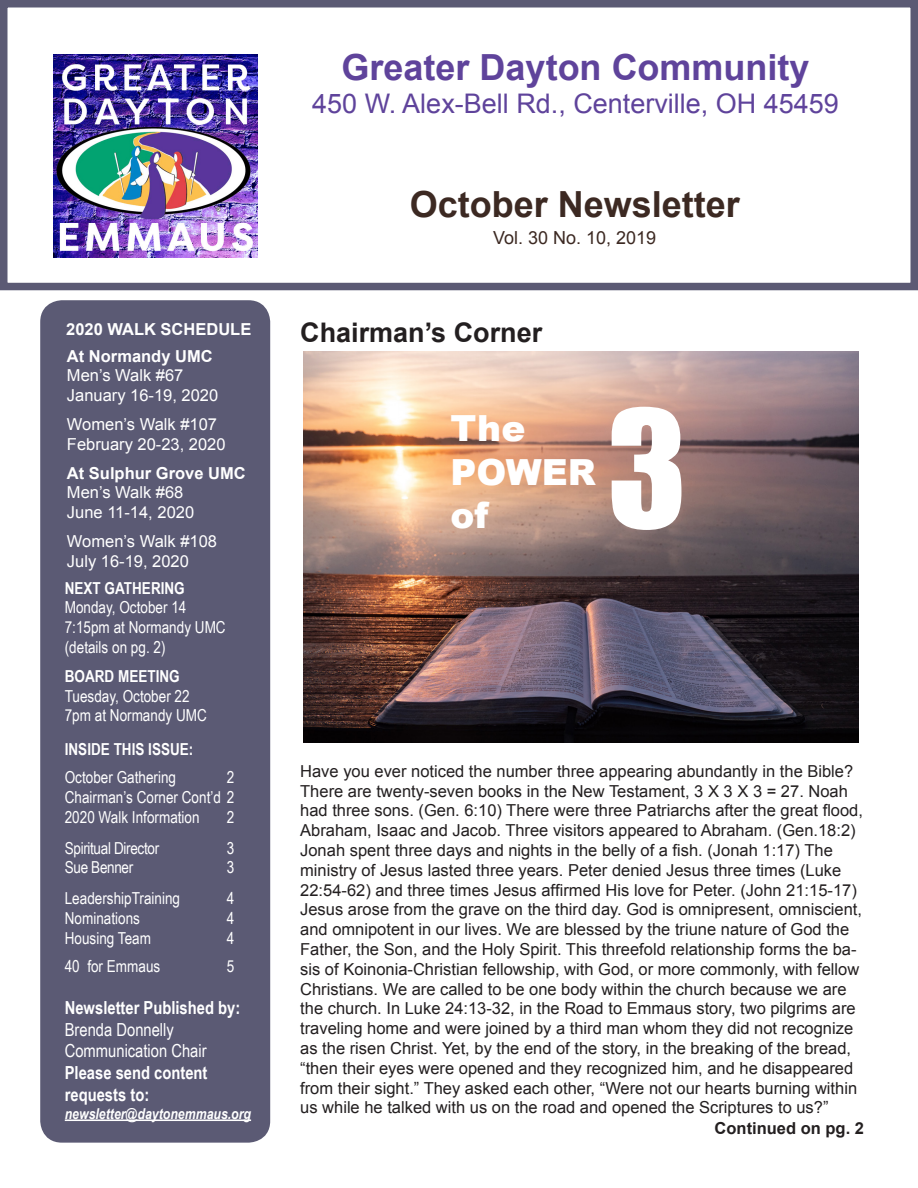
<style>
.page{position:relative;width:918px;height:1188px;background:#fff}
.page>*{position:absolute;margin:0;border:0;box-sizing:border-box;transform-origin:0 0}
.t1{font:150px "Impact";color:#fff}
.t2{font:700 36px "Arial";color:#5f439b}
.t3{font:700 36px "Arial";color:#3c2922}
.t4{font:900 36px "Arial";color:#fff}
.t5{font:27px "Arial";color:#5f439b}
.t6{font:700 27px "Arial";color:#231f20}
.t7{font:700 18px "Arial Narrow";color:#fff}
.t8{font:18px "Arial Narrow";color:#fff}
.t9{font:18px "Arial";color:#3c2922}
.t10{font:16.5px/19.8px "Arial";color:#231f20}
.t11{font:16.5px/19.8px "Arial Narrow";color:#fff}
.t12{font:16.5px "Arial";color:#fff}
.t13{font:700 16.5px "Arial";color:#fff}
.t14{font:700 16.5px "Arial Narrow";color:#fff}
.t15{font:16.5px "Arial Narrow";letter-spacing:-.02em;color:#fff}
.t16{font:700 16.5px "Arial";color:#231f20}
.t17{font:italic 700 15px "Arial Narrow";color:#fff}
</style>
<div class="page">
<div style="left:0;top:0;width:918px;height:290px;border:8px solid #5b5a74"></div>
<img style="left:53px;top:54px;width:204px;height:204px">
<div style="left:44px;top:304px;width:222px;height:835px;background:#5b5a74;border-radius:18px"></div>
<div style="left:40px;top:300px;width:230px;height:843px;border:8px solid #5b5a74;border-radius:18px"></div>
<hr style="left:65px;top:1119px;width:186px;height:2px;background:#fff">
<img style="left:303px;top:351px;width:556px;height:391px">
<p class="t13" style="left:66px;top:318px;width:187px">2020 WALK SCHEDULE</p>
<p class="t13" style="left:67px;top:345px;width:147px">At Normandy UMC</p>
<p class="t12" style="left:67px;top:365px;width:118px">Men’s Walk #67</p>
<p class="t12" style="left:67px;top:385px;width:153px">January 16-19, 2020</p>
<p class="t12" style="left:67px;top:413px;width:152px">Women’s Walk #107</p>
<p class="t12" style="left:67px;top:433px;width:160px">February 20-23, 2020</p>
<p class="t13" style="left:67px;top:462px;width:180px">At Sulphur Grove UMC</p>
<p class="t12" style="left:67px;top:482px;width:118px">Men’s Walk #68</p>
<p class="t12" style="left:67px;top:502px;width:129px">June 11-14, 2020</p>
<p class="t12" style="left:67px;top:530px;width:152px">Women’s Walk #108</p>
<p class="t12" style="left:67px;top:550px;width:123px">July 16-19, 2020</p>
<p class="t14" style="left:65px;top:575px;width:122px">NEXT GATHERING</p>
<p class="t11" style="left:65px;top:597px;width:123px">Monday, October 14</p>
<p class="t11" style="left:65px;top:617px;width:162px">7:15pm at Normandy UMC</p>
<p class="t11" style="left:65px;top:637px;width:102px">(details on pg. 2)</p>
<p class="t14" style="left:65px;top:664px;width:117px">BOARD MEETING</p>
<p class="t11" style="left:65px;top:685px;width:126px">Tuesday, October 22</p>
<p class="t11" style="left:65px;top:705px;width:144px">7pm at Normandy UMC</p>
<p class="t14" style="left:65px;top:736px;width:130px">INSIDE THIS ISSUE:</p>
<p class="t11" style="left:65px;top:767px;width:113px">October Gathering</p>
<p class="t11" style="left:227px;top:767px;width:9px">2</p>
<p class="t11" style="left:65px;top:787px;width:171px">Chairman’s Corner Cont’d 2<br>2020 Walk Information</p>
<p class="t11" style="left:227px;top:807px;width:9px">2</p>
<p class="t15" style="left:65px;top:836px;width:96px">Spiritual Director</p>
<p class="t11" style="left:227px;top:837px;width:9px">3</p>
<p class="t15" style="left:65px;top:855px;width:70px">Sue Benner</p>
<p class="t11" style="left:227px;top:857px;width:9px">3</p>
<p class="t11" style="left:65px;top:888px;width:117px">LeadershipTraining</p>
<p class="t11" style="left:227px;top:888px;width:9px">4</p>
<p class="t11" style="left:65px;top:907px;width:77px">Nominations</p>
<p class="t11" style="left:227px;top:907px;width:9px">4</p>
<p class="t11" style="left:65px;top:927px;width:88px">Housing Team</p>
<p class="t11" style="left:227px;top:927px;width:9px">4</p>
<p class="t11" style="left:65px;top:956px;width:97px">40 for Emmaus</p>
<p class="t11" style="left:227px;top:956px;width:9px">5</p>
<p class="t7" style="left:65px;top:994px;width:177px">Newsletter Published by:</p>
<p class="t8" style="left:65px;top:1016px;width:111px">Brenda Donnelly</p>
<p class="t8" style="left:65px;top:1038px;width:143px">Communication Chair</p>
<p class="t7" style="left:65px;top:1059px;width:144px">Please send content</p>
<p class="t7" style="left:65px;top:1081px;width:86px">requests to:</p>
<p class="t17" style="left:65px;top:1102px;width:188px">newsletter@daytonemmaus.org</p>
<p class="t2" style="left:342px;top:44px;width:470px">Greater Dayton Community</p>
<p class="t5" style="left:312px;top:85px;width:528px">450 W. Alex-Bell Rd., Centerville, OH 45459</p>
<p class="t3" style="left:410px;top:181px;width:332px">October Newsletter</p>
<p class="t9" style="left:493px;top:226px;width:165px">Vol. 30 No. 10, 2019</p>
<p class="t6" style="left:300px;top:315px;width:244px">Chairman’s Corner</p>
<p class="t4" style="left:450px;top:402px;width:76px">The</p>
<p class="t4" style="left:450px;top:446px;width:147px">POWER</p>
<p class="t4" style="left:450px;top:489px;width:40px">of</p>
<p class="t1" style="left:607px;top:352px;width:81px">3</p>
<p class="t10" style="left:300px;top:761px;width:564px">Have you ever noticed the number three appearing abundantly in the Bible?<br>There are twenty-seven books in the New Testament, 3 X 3 X 3 = 27. Noah had three sons. (Gen. 6:10) There were three Patriarchs after the great flood, Abraham, Isaac and Jacob. Three visitors appeared to Abraham. (Gen.18:2)<br>Jonah spent three days and nights in the belly of a fish. (Jonah 1:17) The ministry of Jesus lasted three years. Peter denied Jesus three times (Luke 22:54-62) and three times Jesus affirmed His love for Peter. (John 21:15-17)<br>Jesus arose from the grave on the third day. God is omnipresent, omniscient, and omnipotent in our lives. We are blessed by the triune nature of God the Father, the Son, and the Holy Spirit. This threefold relationship forms the ba&shy;sis of Koinonia-Christian fellowship, with God, or more commonly, with fellow Christians. We are called to be one body within the church because we are the church. In Luke 24:13-32, in the Road to Emmaus story, two pilgrims are traveling home and were joined by a third man whom they did not recognize as the risen Christ. Yet, by the end of the story, in the breaking of the bread, “then their eyes were opened and they recognized him, and he disappeared from their sight.” They asked each other, “Were not our hearts burning within us while he talked with us on the road and opened the Scriptures to us?”</p>
<p class="t16" style="left:715px;top:1117px;width:151px">Continued on pg. 2</p>
</div>
